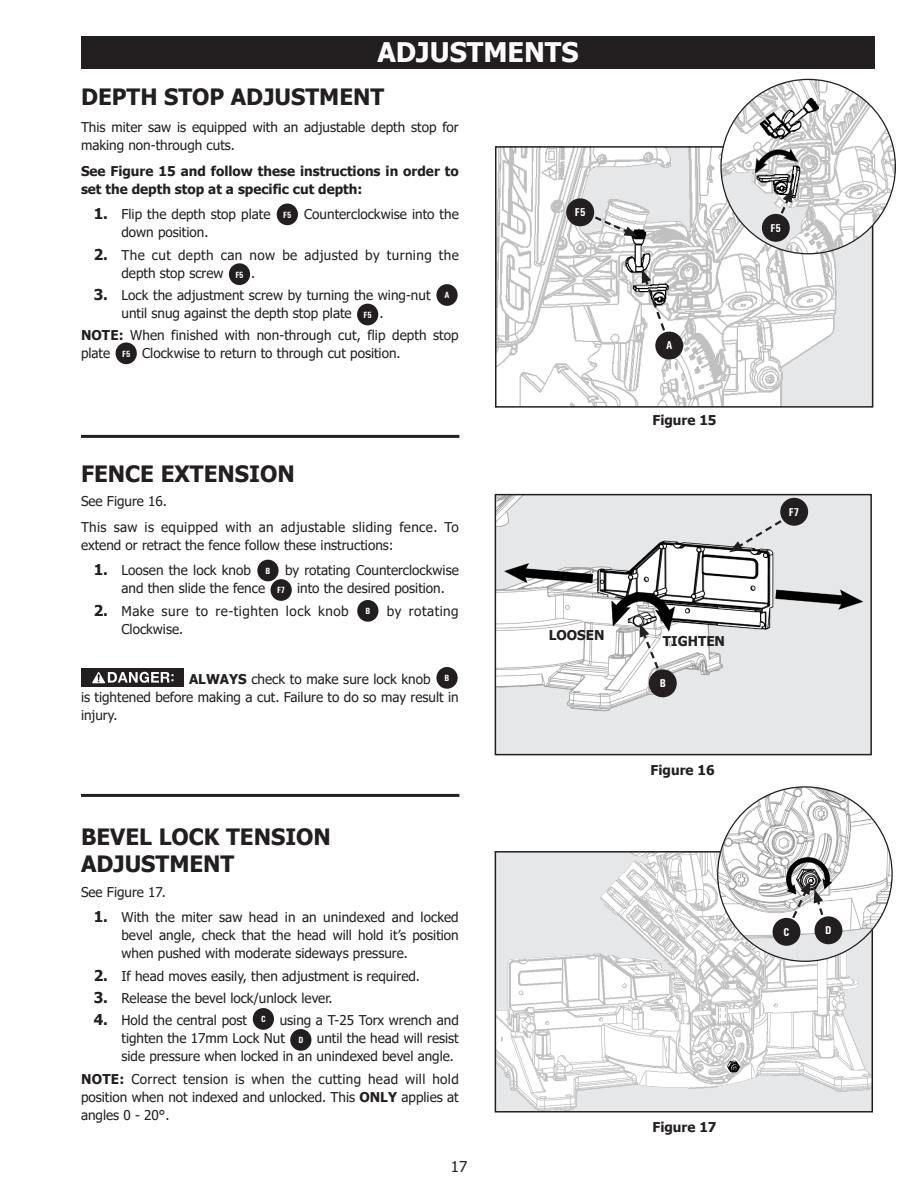
<style>
.page{position:relative;width:918px;height:1188px;background:#fff}
.page>*{position:absolute;margin:0;border:0;box-sizing:border-box;transform-origin:0 0}
.Section_Header{font:700 27px "Tahoma";color:#fff}
.t1{font:700 22.5px "Tahoma";color:#231f20}
.t2{font:15px "Tahoma";color:#231f20}
.Body_Text{font:13.5px/18px "Tahoma";color:#231f20}
.Body_Text-2{font:700 13.5px/18px "Tahoma";color:#231f20}
.Body_Text-3{font:13.5px/18px "Tahoma";letter-spacing:.03em;color:#231f20}
.Body_Text-4{font:13.5px "Tahoma";letter-spacing:.035em;color:#231f20}
.Table_of_Contents{font:700 condensed 11.4px "Univers";color:#fff}
.Table_of_Contents-2{font:700 condensed 9px "Univers";color:#fff}
.s1{font-weight:700;font-size:15px}
.s2{font-weight:700}
</style>
<div class="page">
<img style="left:498px;top:149px;width:372px;height:256px">
<div style="left:495px;top:146px;width:378px;height:262px;border:2px solid #231f20"></div>
<svg style="left:583px;top:210px;width:55px;height:27px"></svg>
<svg style="left:642px;top:269px;width:25px;height:64px"></svg>
<div style="left:655px;top:332px;width:28px;height:28px;background:#231f20;border-radius:50%"></div>
<div style="left:566px;top:198px;width:28px;height:28px;background:#231f20;border-radius:50%"></div>
<div style="left:81px;top:36px;width:794px;height:32px;background:#231f20"></div>
<div style="left:277px;top:204px;width:21px;height:21px;background:#231f20;border-radius:50%"></div>
<div style="left:229px;top:263px;width:21px;height:22px;background:#231f20;border-radius:50%"></div>
<div style="left:436px;top:284px;width:22px;height:22px;background:#231f20;border-radius:50%"></div>
<div style="left:357px;top:304px;width:21px;height:21px;background:#231f20;border-radius:50%"></div>
<div style="left:116px;top:342px;width:21px;height:22px;background:#231f20;border-radius:50%"></div>
<div style="left:257px;top:560px;width:22px;height:21px;background:#231f20;border-radius:50%"></div>
<div style="left:271px;top:579px;width:21px;height:22px;background:#231f20;border-radius:50%"></div>
<div style="left:357px;top:600px;width:21px;height:22px;background:#231f20;border-radius:50%"></div>
<div style="left:81px;top:668px;width:103px;height:19px;background:#231f20"></div>
<svg style="left:92px;top:672px;width:82px;height:11px"></svg>
<div style="left:436px;top:667px;width:22px;height:22px;background:#231f20;border-radius:50%"></div>
<hr style="left:81px;top:435px;width:378px;height:3px;background:#231f20">
<hr style="left:81px;top:794px;width:378px;height:3px;background:#231f20">
<div style="left:253px;top:1008px;width:21px;height:22px;background:#231f20;border-radius:50%"></div>
<div style="left:290px;top:1029px;width:21px;height:22px;background:#231f20;border-radius:50%"></div>
<img style="left:498px;top:854px;width:372px;height:256px">
<div style="left:495px;top:851px;width:378px;height:262px;border:2px solid #231f20"></div>
<img style="left:718px;top:787px;width:174px;height:174px;border-radius:87px">
<svg style="left:785px;top:881px;width:43px;height:51px"></svg>
<div style="left:814px;top:916px;width:28px;height:28px;background:#231f20;border-radius:50%"></div>
<div style="left:773px;top:918px;width:27px;height:28px;background:#231f20;border-radius:50%"></div>
<img style="left:721px;top:79px;width:174px;height:175px;border-radius:87px">
<svg style="left:774px;top:189px;width:19px;height:37px"></svg>
<div style="left:762px;top:214px;width:28px;height:28px;background:#231f20;border-radius:50%"></div>
<div style="left:495px;top:495px;width:376px;height:260px;background:#e6e7e9"></div>
<img style="left:498px;top:497px;width:365px;height:215px">
<div style="left:495px;top:494px;width:377px;height:261px;border:2px solid #231f20"></div>
<svg style="left:729px;top:512px;width:65px;height:40px"></svg>
<svg style="left:640px;top:623px;width:25px;height:58px"></svg>
<div style="left:780px;top:498px;width:28px;height:28px;background:#231f20;border-radius:50%"></div>
<div style="left:649px;top:669px;width:28px;height:28px;background:#231f20;border-radius:50%"></div>
<p class="Section_Header" style="left:377px;top:33px;width:203px">ADJUSTMENTS</p>
<p class="t1" style="left:81px;top:81px;width:305px">DEPTH STOP ADJUSTMENT</p>
<p class="Body_Text" style="left:81px;top:119px;width:379px">This miter saw is equipped with an adjustable depth stop for making non-through cuts.</p>
<p class="Body_Text-2" style="left:81px;top:162px;width:379px">See Figure 15 and follow these instructions in order to set the depth stop at a specific cut depth:</p>
<p class="Body_Text" style="left:94px;top:206px;width:178px"><span class="s1">1.</span> Flip the depth stop plate</p>
<p class="Table_of_Contents-2" style="left:283px;top:209px;width:10px">F5</p>
<p class="Body_Text" style="left:304px;top:206px;width:156px">Counterclockwise into the</p>
<p class="Body_Text" style="left:122px;top:224px;width:89px">down position.</p>
<p class="Body_Text-3" style="left:122px;top:246px;width:339px;text-indent:-28px"><span class="s1">2.</span> The cut depth can now be adjusted by turning the depth stop screw</p>
<p class="Table_of_Contents-2" style="left:235px;top:269px;width:10px">F5</p>
<p class="Body_Text" style="left:251px;top:264px;width:6px">.</p>
<p class="Body_Text" style="left:94px;top:287px;width:338px"><span class="s1">3.</span> Lock the adjustment screw by turning the wing-nut</p>
<p class="Table_of_Contents-2" style="left:445px;top:290px;width:6px">A</p>
<p class="Body_Text" style="left:122px;top:305px;width:232px">until snug against the depth stop plate</p>
<p class="Table_of_Contents-2" style="left:364px;top:309px;width:10px">F5</p>
<p class="Body_Text" style="left:379px;top:305px;width:6px">.</p>
<p class="Body_Text" style="left:81px;top:327px;width:379px"><span class="s2">NOTE:</span> When finished with non-through cut, flip depth stop plate</p>
<p class="Table_of_Contents-2" style="left:122px;top:348px;width:10px">F5</p>
<p class="Body_Text" style="left:142px;top:345px;width:260px">Clockwise to return to through cut position.</p>
<p class="t1" style="left:81px;top:458px;width:215px">FENCE EXTENSION</p>
<p class="Body_Text" style="left:81px;top:493px;width:88px">See Figure 16.</p>
<p class="Body_Text" style="left:81px;top:519px;width:379px">This saw is equipped with an adjustable sliding fence. To extend or retract the fence follow these instructions:</p>
<p class="Body_Text" style="left:94px;top:562px;width:159px"><span class="s1">1.</span> Loosen the lock knob</p>
<p class="Table_of_Contents-2" style="left:266px;top:565px;width:6px">B</p>
<p class="Body_Text" style="left:285px;top:562px;width:175px">by rotating Counterclockwise</p>
<p class="Body_Text" style="left:122px;top:580px;width:145px">and then slide the fence</p>
<p class="Table_of_Contents-2" style="left:277px;top:585px;width:10px">F7</p>
<p class="Body_Text" style="left:297px;top:580px;width:149px">into the desired position.</p>
<p class="Body_Text-4" style="left:94px;top:602px;width:256px"><span class="s1">2.</span> Make sure to re-tighten lock knob</p>
<p class="Table_of_Contents-2" style="left:365px;top:606px;width:6px">B</p>
<p class="Body_Text-4" style="left:387px;top:602px;width:73px">by rotating</p>
<p class="Body_Text" style="left:122px;top:621px;width:63px">Clockwise.</p>
<p class="Body_Text" style="left:189px;top:671px;width:243px"><span class="s2">ALWAYS</span> check to make sure lock knob</p>
<p class="Table_of_Contents-2" style="left:445px;top:673px;width:6px">B</p>
<p class="Body_Text" style="left:81px;top:689px;width:379px">is tightened before making a cut. Failure to do so may result in injury.</p>
<p class="t1" style="left:81px;top:821px;width:251px">BEVEL LOCK TENSION</p>
<p class="t1" style="left:81px;top:848px;width:155px">ADJUSTMENT</p>
<p class="Body_Text" style="left:81px;top:884px;width:87px">See Figure 17.</p>
<p class="Body_Text" style="left:122px;top:909px;width:339px;text-align:justify;text-indent:-28px"><span class="s1">1.</span> With the miter saw head in an unindexed and locked bevel angle, check that the head will hold it’s position when pushed with moderate sideways pressure.</p>
<p class="Body_Text" style="left:94px;top:967px;width:328px"><span class="s1">2.</span> If head moves easily, then adjustment is required.</p>
<p class="Body_Text" style="left:94px;top:990px;width:240px"><span class="s1">3.</span> Release the bevel lock/unlock lever.</p>
<p class="Body_Text" style="left:94px;top:1012px;width:155px"><span class="s1">4.</span> Hold the central post</p>
<p class="Table_of_Contents-2" style="left:261px;top:1014px;width:6px">C</p>
<p class="Body_Text" style="left:122px;top:1012px;width:339px;text-indent:158px">using a T-25 Torx wrench and tighten the 17mm Lock Nut</p>
<p class="Body_Text" style="left:122px;top:1030px;width:339px;text-indent:195px">until the head will resist side pressure when locked in an unindexed bevel angle.</p>
<p class="Body_Text" style="left:81px;top:1070px;width:379px;text-align:justify"><span class="s2">NOTE:</span> Correct tension is when the cutting head will hold position when not indexed and unlocked. This <span class="s2">ONLY</span> applies at angles 0 - 20°.</p>
<p class="Table_of_Contents-2" style="left:298px;top:1035px;width:6px">D</p>
<p class="t2" style="left:451px;top:1157px;width:18px">17</p>
<p class="Table_of_Contents" style="left:575px;top:205px;width:12px">F5</p>
<p class="Body_Text-2" style="left:549px;top:627px;width:57px">LOOSEN</p>
<p class="Table_of_Contents" style="left:666px;top:339px;width:8px">A</p>
<p class="Body_Text-2" style="left:653px;top:411px;width:66px">Figure 15</p>
<p class="Table_of_Contents" style="left:771px;top:221px;width:12px">F5</p>
<p class="Table_of_Contents" style="left:789px;top:505px;width:12px">F7</p>
<p class="Body_Text-2" style="left:663px;top:632px;width:64px">TIGHTEN</p>
<p class="Table_of_Contents" style="left:660px;top:676px;width:8px">B</p>
<p class="Body_Text-2" style="left:651px;top:762px;width:66px">Figure 16</p>
<p class="Table_of_Contents" style="left:784px;top:925px;width:7px">C</p>
<p class="Table_of_Contents" style="left:825px;top:923px;width:8px">D</p>
<p class="Body_Text-2" style="left:653px;top:1119px;width:66px">Figure 17</p>
</div>
